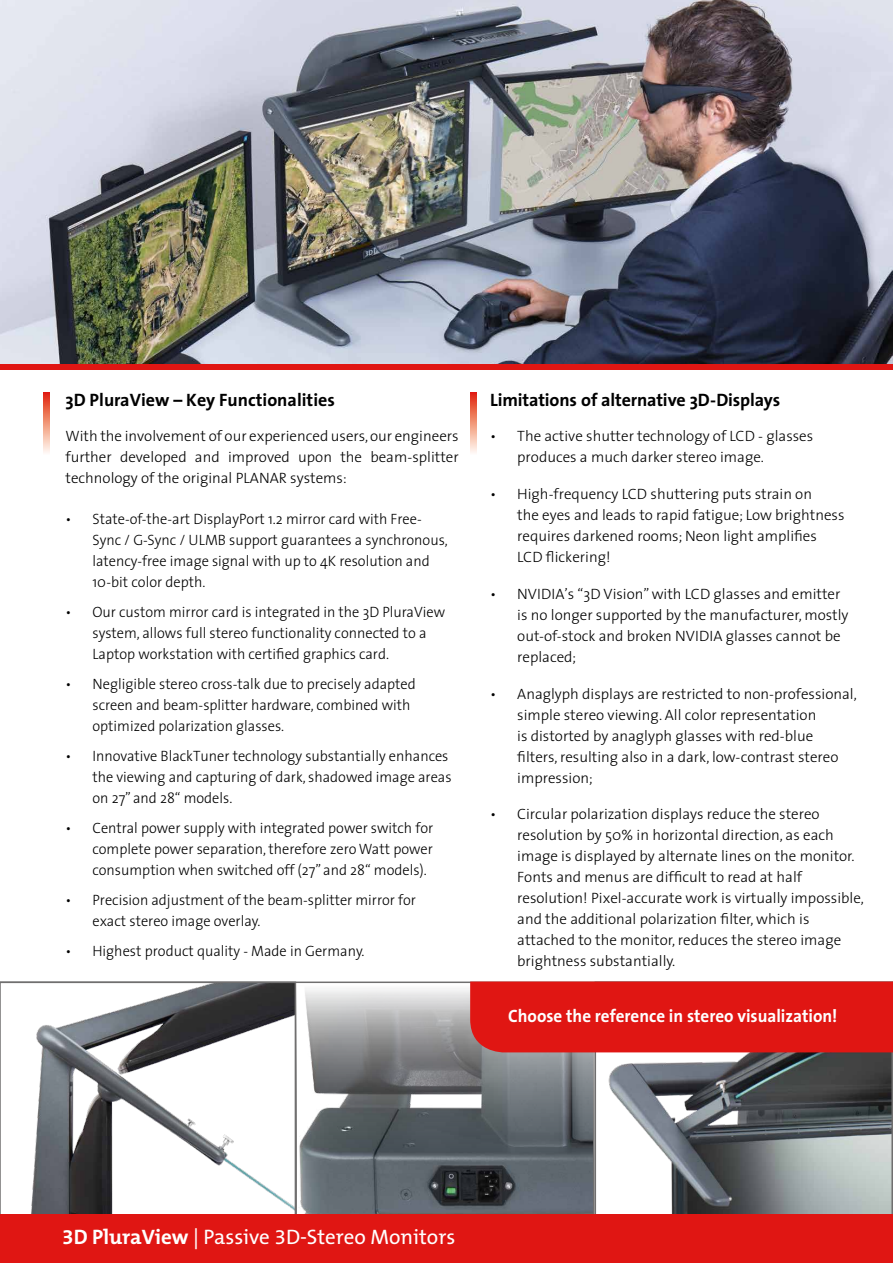
<style>
.page{position:relative;width:893px;height:1263px;background:#fff}
.page>*{position:absolute;margin:0;border:0;box-sizing:border-box;transform-origin:0 0}
.t1{font:21px "The Mix B5 Plain";color:#fff}
.t2{font:18px "The Sans 7 Bold Plain";letter-spacing:-.005em;color:#000}
.t3{font:18px "The Sans 7 Bold Plain";color:#fff;scale:.95 1}
.t4{font:300 15px/21px "The Sans 3";color:#000}
.t5{font:300 15px/21px "The Sans 3";color:#000;scale:.96 1}
.s1{font-family:"The Mix B7";font-weight:700}
</style>
<div class="page">
<svg style="left:0;top:983px;width:296px;height:231px"></svg>
<svg style="left:595px;top:1052px;width:298px;height:162px"></svg>
<svg style="left:295px;top:985px;width:300px;height:229px;background:#7a7f83"></svg>
<svg style="left:44px;top:392px;width:5px;height:61px"></svg>
<img style="left:0;top:0;width:893px;height:365px">
<div style="left:0;top:365px;width:893px;height:5px;background:#e01613"></div>
<hr style="left:0;top:981px;width:893px;height:2px;background:#706f6f">
<div style="left:0;top:1214px;width:893px;height:49px;background:#e01613"></div>
<svg style="left:471px;top:392px;width:5px;height:61px"></svg>
<div style="left:470px;top:981px;width:423px;height:71px;background:#e01613"></div>
<p class="t2" style="left:65px;top:384px;width:271px">3D PluraView – Key Functionalities</p>
<p class="t4" style="left:65px;top:425px;width:395px;text-align:justify">With the involvement of our experienced users, our engineers further developed and improved upon the beam-splitter technology of the original PLANAR systems:</p>
<p class="t5" style="left:92px;top:508px;width:371px;text-indent:-27px">• State-of-the-art DisplayPort 1.2 mirror card with Free-Sync / G-Sync / ULMB support guarantees a synchronous, latency-free image signal with up to 4K resolution and 10-bit color depth.</p>
<p class="t5" style="left:92px;top:601px;width:369px;text-indent:-27px">• Our custom mirror card is integrated in the 3D PluraView system, allows full stereo functionality connected to a<br>Laptop workstation with certified graphics card.</p>
<p class="t5" style="left:92px;top:673px;width:338px;text-indent:-27px">• Negligible stereo cross-talk due to precisely adapted screen and beam-splitter hardware, combined with optimized polarization glasses.</p>
<p class="t5" style="left:92px;top:745px;width:376px;text-indent:-27px">• Innovative BlackTuner technology substantially enhances the viewing and capturing of dark, shadowed image areas on 27” and 28“ models.</p>
<p class="t5" style="left:92px;top:817px;width:356px;text-align:justify;text-indent:-27px">• Central power supply with integrated power switch for complete power separation, therefore zero Watt power consumption when switched off (27” and 28“ models).</p>
<p class="t5" style="left:92px;top:889px;width:339px;text-indent:-27px">• Precision adjustment of the beam-splitter mirror for exact stereo image overlay.</p>
<p class="t5" style="left:65px;top:940px;width:313px">• Highest product quality - Made in Germany.</p>
<p class="t2" style="left:490px;top:384px;width:291px">Limitations of alternative 3D-Displays</p>
<p class="t4" style="left:517px;top:425px;width:298px;text-indent:-27px">• The active shutter technology of LCD - glasses produces a much darker stereo image.</p>
<p class="t4" style="left:517px;top:483px;width:329px;text-indent:-27px">• High-frequency LCD shuttering puts strain on<br>the eyes and leads to rapid fatigue; Low brightness requires darkened rooms; Neon light amplifies LCD flickering!</p>
<p class="t4" style="left:517px;top:583px;width:333px;text-indent:-27px">• NVIDIA’s “3D Vision” with LCD glasses and emitter is no longer supported by the manufacturer, mostly out-of-stock and broken NVIDIA glasses cannot be replaced;</p>
<p class="t4" style="left:517px;top:682px;width:341px;text-indent:-27px">• Anaglyph displays are restricted to non-professional, simple stereo viewing. All color representation<br>is distorted by anaglyph glasses with red-blue filters, resulting also in a dark, low-contrast stereo impression;</p>
<p class="t4" style="left:517px;top:803px;width:348px;text-indent:-27px">• Circular polarization displays reduce the stereo resolution by 50% in horizontal direction, as each image is displayed by alternate lines on the monitor.<br>Fonts and menus are difficult to read at half resolution! Pixel-accurate work is virtually impossible, and the additional polarization filter, which is attached to the monitor, reduces the stereo image brightness substantially.</p>
<p class="t3" style="left:508px;top:1001px;width:348px">Choose the reference in stereo visualization!</p>
<h1 class="t1" style="left:62px;top:1226px;width:395px"><span class="s1">3D PluraView</span> | Passive 3D-Stereo Monitors</h1>
</div>
